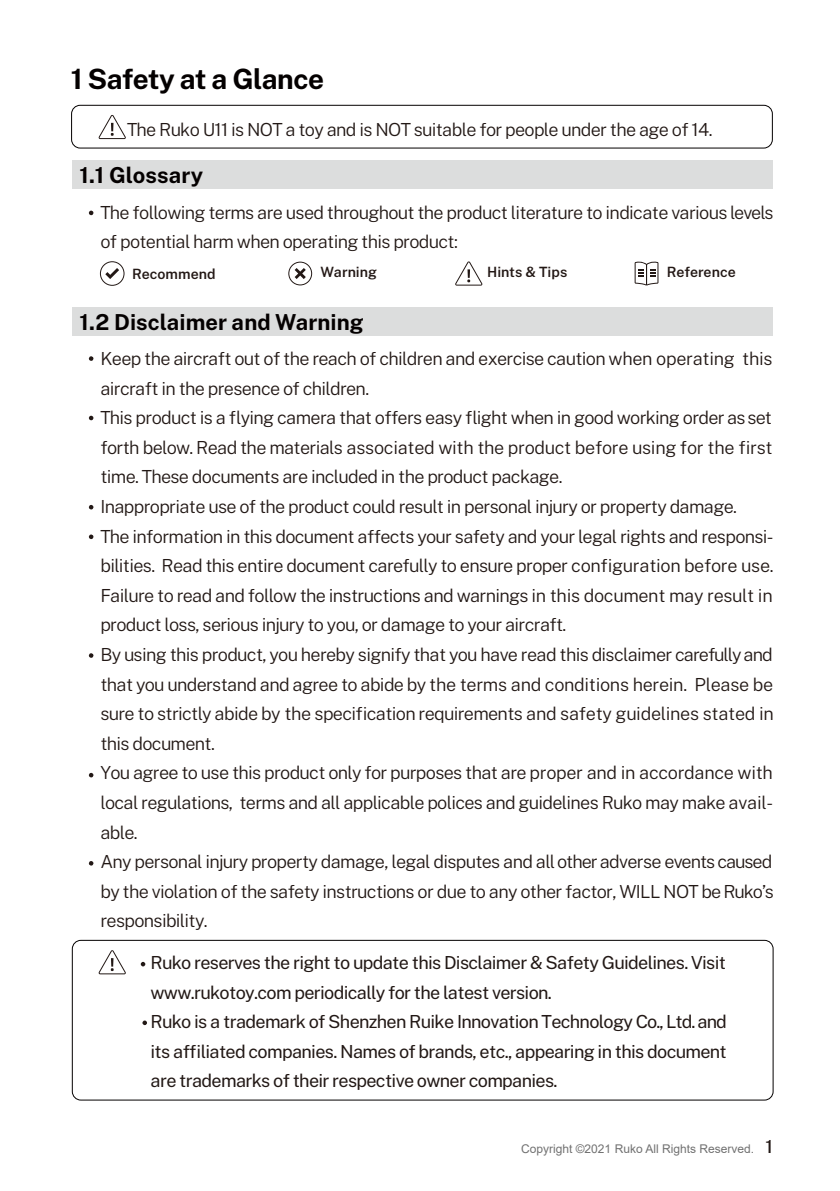
<style>
.page{position:relative;width:840px;height:1191px;background:#fff}
.page>*{position:absolute;margin:0;border:0;box-sizing:border-box;transform-origin:0 0}
.t1{font:700 28px "Public Sans";letter-spacing:-.02em;color:#040000}
.t2{font:700 22px "Public Sans";color:#040000}
.t3{font:300 18px/29.6px "Public Sans";letter-spacing:-.04em;color:#221815}
.t4{font:18px/29.6px "Public Sans";letter-spacing:-.04em;color:#221815}
.t5{font:600 14.2px "Public Sans";color:#231815}
.t6{font:12px "Arial";color:#717171}
.s1{font-family:"Public Sans";font-weight:500;font-size:18px;color:#221815}
</style>
<div class="page">
<div style="left:72px;top:160px;width:700px;height:29px;background:#dcdddd"></div>
<div style="left:72px;top:307px;width:700px;height:29px;background:#dcdddd"></div>
<svg style="left:89px;top:356px;width:5px;height:5px"></svg>
<svg style="left:89px;top:210px;width:5px;height:5px"></svg>
<svg style="left:89px;top:415px;width:5px;height:5px"></svg>
<svg style="left:89px;top:504px;width:5px;height:6px"></svg>
<svg style="left:89px;top:534px;width:5px;height:5px"></svg>
<svg style="left:89px;top:653px;width:5px;height:5px"></svg>
<svg style="left:89px;top:861px;width:5px;height:5px"></svg>
<svg style="left:89px;top:772px;width:5px;height:5px"></svg>
<div style="left:72px;top:940px;width:701px;height:160px;border:1px solid #040000;border-radius:9px"></div>
<div style="left:71px;top:105px;width:701px;height:44px;border:1px solid #040000;border-radius:9px"></div>
<svg style="left:100px;top:261px;width:24px;height:25px"></svg>
<svg style="left:288px;top:262px;width:24px;height:23px"></svg>
<svg style="left:455px;top:261px;width:27px;height:25px"></svg>
<svg style="left:98px;top:115px;width:28px;height:24px"></svg>
<svg style="left:98px;top:950px;width:28px;height:24px"></svg>
<svg style="left:634px;top:261px;width:24px;height:24px"></svg>
<svg style="left:141px;top:961px;width:4px;height:5px"></svg>
<svg style="left:142px;top:1020px;width:5px;height:5px"></svg>
<h1 class="t1" style="left:71px;top:58px;width:254px">1 Safety at a Glance</h1>
<p class="t3" style="left:127px;top:114px;width:586px">The Ruko U11 is NOT a toy and is NOT suitable for people under the age of 14.</p>
<p class="t2" style="left:80px;top:158px;width:125px">1.1 Glossary</p>
<p class="t3" style="left:100px;top:196px;width:674px">The following terms are used throughout the product literature to indicate various levels of potential harm when operating this product:</p>
<p class="t5" style="left:132px;top:263px;width:85px">Recommend</p>
<p class="t5" style="left:320px;top:261px;width:58px">Warning</p>
<p class="t5" style="left:487px;top:261px;width:82px">Hints &amp; Tips</p>
<p class="t5" style="left:666px;top:261px;width:70px">Reference</p>
<p class="t2" style="left:80px;top:305px;width:285px">1.2 Disclaimer and Warning</p>
<p class="t3" style="left:100px;top:343px;width:674px">Keep the aircraft out of the reach of children and exercise caution when operating this aircraft in the presence of children.<br>This product is a flying camera that offers easy flight when in good working order as set forth below. Read the materials associated with the product before using for the first time. These documents are included in the product package.<br>Inappropriate use of the product could result in personal injury or property damage.<br>The information in this document affects your safety and your legal rights and responsi&shy;bilities. Read this entire document carefully to ensure proper configuration before use.<br>Failure to read and follow the instructions and warnings in this document may result in product loss, serious injury to you, or damage to your aircraft.<br>By using this product, you hereby signify that you have read this disclaimer carefully and that you understand and agree to abide by the terms and conditions herein. Please be sure to strictly abide by the specification requirements and safety guidelines stated in this document.<br>You agree to use this product only for purposes that are proper and in accordance with local regulations, terms and all applicable polices and guidelines Ruko may make avail&shy;able.<br>Any personal injury property damage, legal disputes and all other adverse events caused by the violation of the safety instructions or due to any other factor, WILL NOT be Ruko’s responsibility.</p>
<p class="t4" style="left:150px;top:946px;width:577px">Ruko reserves the right to update this Disclaimer &amp; Safety Guidelines. Visit www.rukotoy.com periodically for the latest version.<br>Ruko is a trademark of Shenzhen Ruike Innovation Technology Co., Ltd. and its affiliated companies. Names of brands, etc., appearing in this document are trademarks of their respective owner companies.</p>
<p class="t6" style="left:520px;top:1140px;width:253px">Copyright ©2021 Ruko All Rights Reserved. <span class="s1">1</span></p>
</div>
